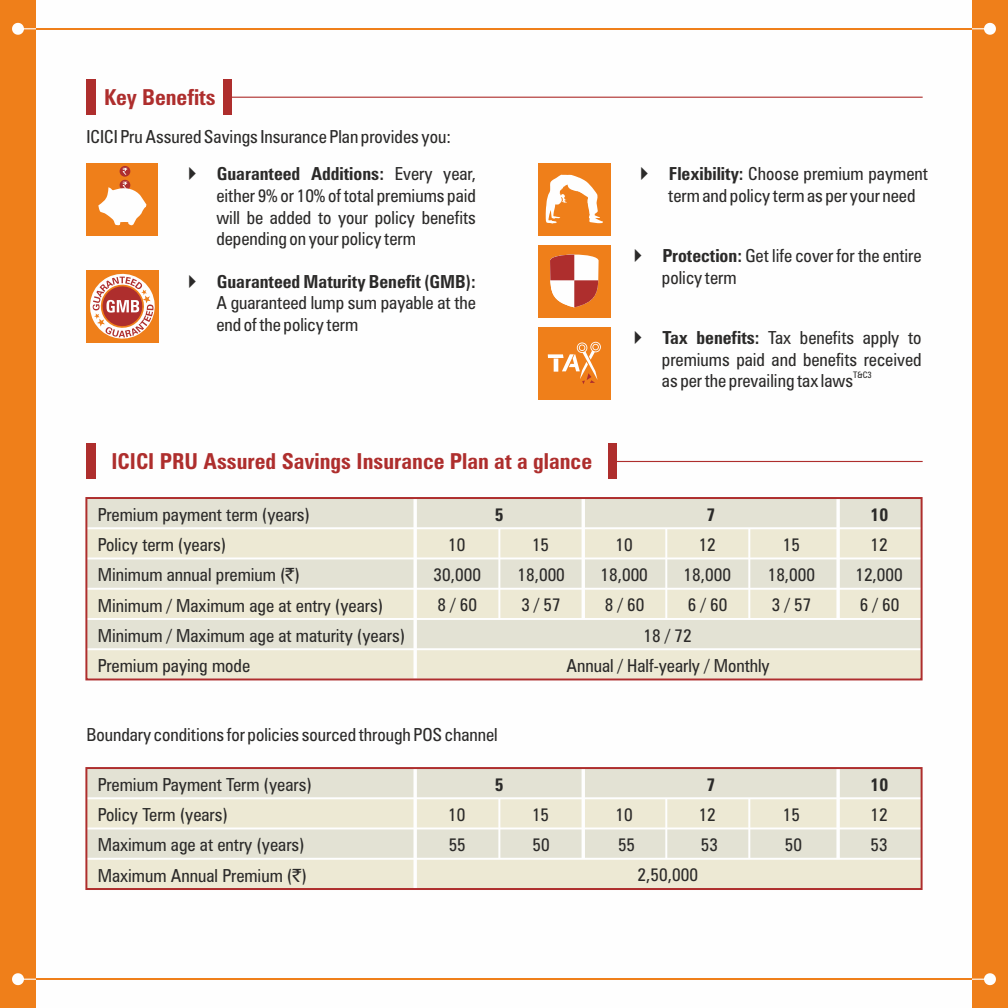
<style>
.page{position:relative;width:1008px;height:1008px;background:#ef7f1a}
.page>*{position:absolute;margin:0;border:0;box-sizing:border-box;transform-origin:0 0}
.t1{font:700 condensed 22px "Zurich BT";color:#ae2e2d}
.t2{font:condensed 18px/30.2px "Zurich BT";color:#2b2a29}
.t3{font:700 condensed 18px "Zurich BT";color:#2b2a29}
.t4{font:condensed 9px "Zurich BT";color:#2b2a29}
.s1{font-weight:700}
.s2{font-family:"Rupee Foradian";font-stretch:normal}
</style>
<div class="page">
<svg style="left:12px;top:23px;width:984px;height:12px"></svg>
<svg style="left:12px;top:973px;width:984px;height:12px"></svg>
<div style="left:36px;top:0;width:936px;height:1008px;background:#fefefe"></div>
<hr style="left:36px;top:28px;width:936px;height:1px;background:#ef7f1a">
<hr style="left:36px;top:979px;width:936px;height:1px;background:#ef7f1a">
<div style="left:223px;top:79px;width:9px;height:36px;background:#ae2e2d"></div>
<div style="left:86px;top:79px;width:9px;height:36px;background:#ae2e2d"></div>
<hr style="left:227px;top:97px;width:696px;height:1px;background:#ae2e2d">
<div style="left:538px;top:245px;width:72px;height:72px;background:#ef7f1a"></div>
<svg style="left:550px;top:254px;width:49px;height:53px;background:#d99384"></svg>
<div style="left:538px;top:163px;width:72px;height:72px;background:#ef7f1a"></div>
<svg style="left:546px;top:175px;width:57px;height:49px"></svg>
<div style="left:538px;top:327px;width:72px;height:72px;background:#ef7f1a"></div>
<hr style="left:554px;top:359px;width:4px;height:13px;background:#fefefe">
<svg style="left:548px;top:354px;width:14px;height:4px"></svg>
<svg style="left:562px;top:342px;width:39px;height:42px"></svg>
<div style="left:86px;top:163px;width:72px;height:72px;background:#ef7f1a"></div>
<svg style="left:120px;top:166px;width:10px;height:11px"></svg>
<svg style="left:123px;top:168px;width:4px;height:7px"></svg>
<svg style="left:98px;top:182px;width:48px;height:44px"></svg>
<svg style="left:86px;top:270px;width:73px;height:73px"></svg>
<div style="left:608px;top:443px;width:9px;height:36px;background:#ae2e2d"></div>
<div style="left:86px;top:443px;width:9px;height:36px;background:#ae2e2d"></div>
<hr style="left:616px;top:461px;width:307px;height:1px;background:#ae2e2d">
<div style="left:86px;top:859px;width:836px;height:30px;background:#ede9d4"></div>
<div style="left:86px;top:829px;width:836px;height:30px;background:#e3e2d4"></div>
<div style="left:86px;top:798px;width:836px;height:31px;background:#ede9d4"></div>
<div style="left:86px;top:768px;width:836px;height:30px;background:#e3e2d4"></div>
<hr style="left:86px;top:828px;width:836px;height:1px;background:#fefefe">
<hr style="left:86px;top:797px;width:836px;height:2px;background:#fefefe">
<hr style="left:86px;top:858px;width:836px;height:2px;background:#fefefe">
<hr style="left:582px;top:768px;width:3px;height:91px;background:#fefefe">
<svg style="left:413px;top:770px;width:4px;height:117px"></svg>
<svg style="left:836px;top:770px;width:4px;height:88px"></svg>
<hr style="left:665px;top:798px;width:2px;height:61px;background:#fefefe">
<hr style="left:748px;top:798px;width:2px;height:61px;background:#fefefe">
<hr style="left:498px;top:798px;width:2px;height:61px;background:#fefefe">
<div style="left:85px;top:767px;width:838px;height:123px;border:2px solid #ae2e2d"></div>
<div style="left:86px;top:649px;width:836px;height:30px;background:#ede9d4"></div>
<div style="left:86px;top:619px;width:836px;height:30px;background:#e3e2d4"></div>
<div style="left:86px;top:589px;width:836px;height:30px;background:#ede9d4"></div>
<div style="left:86px;top:558px;width:836px;height:31px;background:#e3e2d4"></div>
<div style="left:86px;top:528px;width:836px;height:30px;background:#ede9d4"></div>
<div style="left:86px;top:498px;width:836px;height:30px;background:#e3e2d4"></div>
<hr style="left:86px;top:557px;width:836px;height:2px;background:#fefefe">
<hr style="left:86px;top:527px;width:836px;height:2px;background:#fefefe">
<hr style="left:86px;top:588px;width:836px;height:2px;background:#fefefe">
<hr style="left:86px;top:618px;width:836px;height:2px;background:#fefefe">
<hr style="left:86px;top:648px;width:836px;height:2px;background:#fefefe">
<hr style="left:582px;top:498px;width:3px;height:121px;background:#fefefe">
<svg style="left:413px;top:500px;width:4px;height:177px"></svg>
<svg style="left:836px;top:500px;width:4px;height:118px"></svg>
<hr style="left:665px;top:528px;width:2px;height:91px;background:#fefefe">
<hr style="left:748px;top:528px;width:2px;height:91px;background:#fefefe">
<hr style="left:498px;top:528px;width:2px;height:91px;background:#fefefe">
<div style="left:85px;top:497px;width:838px;height:183px;border:2px solid #ae2e2d"></div>
<p class="t1" style="left:104px;top:88px;width:113px">Key Benefits</p>
<p class="t2" style="left:217px;top:120px;width:261px;line-height:37.4px;text-indent:-130px">ICICI Pru Assured Savings Insurance Plan provides you:<br><span class="s1">Guaranteed Additions:</span> Every year,</p>
<p class="t2" style="left:216px;top:187px;width:261px;line-height:21.6px;text-align:justify">either 9% or 10% of total premiums paid will be added to your policy benefits depending on your policy term</p>
<p class="t3" style="left:217px;top:274px;width:261px">Guaranteed Maturity Benefit (GMB):</p>
<p class="t2" style="left:216px;top:294px;width:261px;line-height:21.6px">A guaranteed lump sum payable at the end of the policy term</p>
<p class="t1" style="left:111px;top:453px;width:482px">ICICI PRU Assured Savings Insurance Plan at a glance</p>
<p class="t2" style="left:668px;top:165px;width:261px;line-height:21.6px"><span class="s1">Flexibility:</span> Choose premium payment term and policy term as per your need</p>
<p class="t2" style="left:662px;top:247px;width:261px;line-height:21.6px"><span class="s1">Protection:</span> Get life cover for the entire policy term</p>
<p class="t2" style="left:662px;top:329px;width:261px;line-height:21.6px"><span class="s1">Tax benefits:</span> Tax benefits apply to premiums paid and benefits received</p>
<p class="t4" style="left:853px;top:372px;width:20px">T&amp;C3</p>
<p class="t2" style="left:662px;top:368px;width:193px">as per the prevailing tax laws</p>
<p class="t2" style="left:98px;top:501px;width:309px">Premium payment term (years)<br>Policy term (years)<br>Minimum annual premium (<span class="s2">`</span>)<br>Minimum / Maximum age at entry (years)<br>Minimum / Maximum age at maturity (years)<br>Premium paying mode</p>
<p class="t3" style="left:495px;top:507px;width:10px">5</p>
<p class="t3" style="left:707px;top:507px;width:10px">7</p>
<p class="t3" style="left:870px;top:507px;width:19px">10</p>
<p class="t2" style="left:434px;top:531px;width:49px;text-align:center">10<br>30,000<br>8 / 60</p>
<p class="t2" style="left:517px;top:531px;width:49px;text-align:center">15<br>18,000<br>3 / 57</p>
<p class="t2" style="left:601px;top:531px;width:49px;text-align:center">10<br>18,000<br>8 / 60</p>
<p class="t2" style="left:684px;top:531px;width:49px;text-align:center">12<br>18,000<br>6 / 60</p>
<p class="t2" style="left:768px;top:531px;width:49px;text-align:center">15<br>18,000<br>3 / 57</p>
<p class="t2" style="left:855px;top:531px;width:49px;text-align:center">12<br>12,000<br>6 / 60</p>
<p class="t2" style="left:566px;top:622px;width:205px;text-align:center">18 / 72<br>Annual / Half-yearly / Monthly</p>
<p class="t2" style="left:86px;top:721px;width:413px">Boundary conditions for policies sourced through POS channel</p>
<p class="t2" style="left:98px;top:771px;width:215px">Premium Payment Term (years)<br>Policy Term (years)<br>Maximum age at entry (years)<br>Maximum Annual Premium (<span class="s2">`</span>)</p>
<p class="t3" style="left:495px;top:777px;width:10px">5</p>
<p class="t3" style="left:707px;top:777px;width:10px">7</p>
<p class="t3" style="left:870px;top:777px;width:19px">10</p>
<p class="t2" style="left:448px;top:801px;width:19px">10<br>55</p>
<p class="t2" style="left:616px;top:801px;width:21px">10<br>55</p>
<p class="t2" style="left:699px;top:801px;width:21px">12<br>53</p>
<p class="t2" style="left:783px;top:801px;width:21px">15<br>50</p>
<p class="t2" style="left:870px;top:801px;width:19px">12<br>53</p>
<p class="t2" style="left:532px;top:801px;width:19px">15<br>50</p>
<p class="t2" style="left:638px;top:862px;width:62px">2,50,000</p>
</div>
